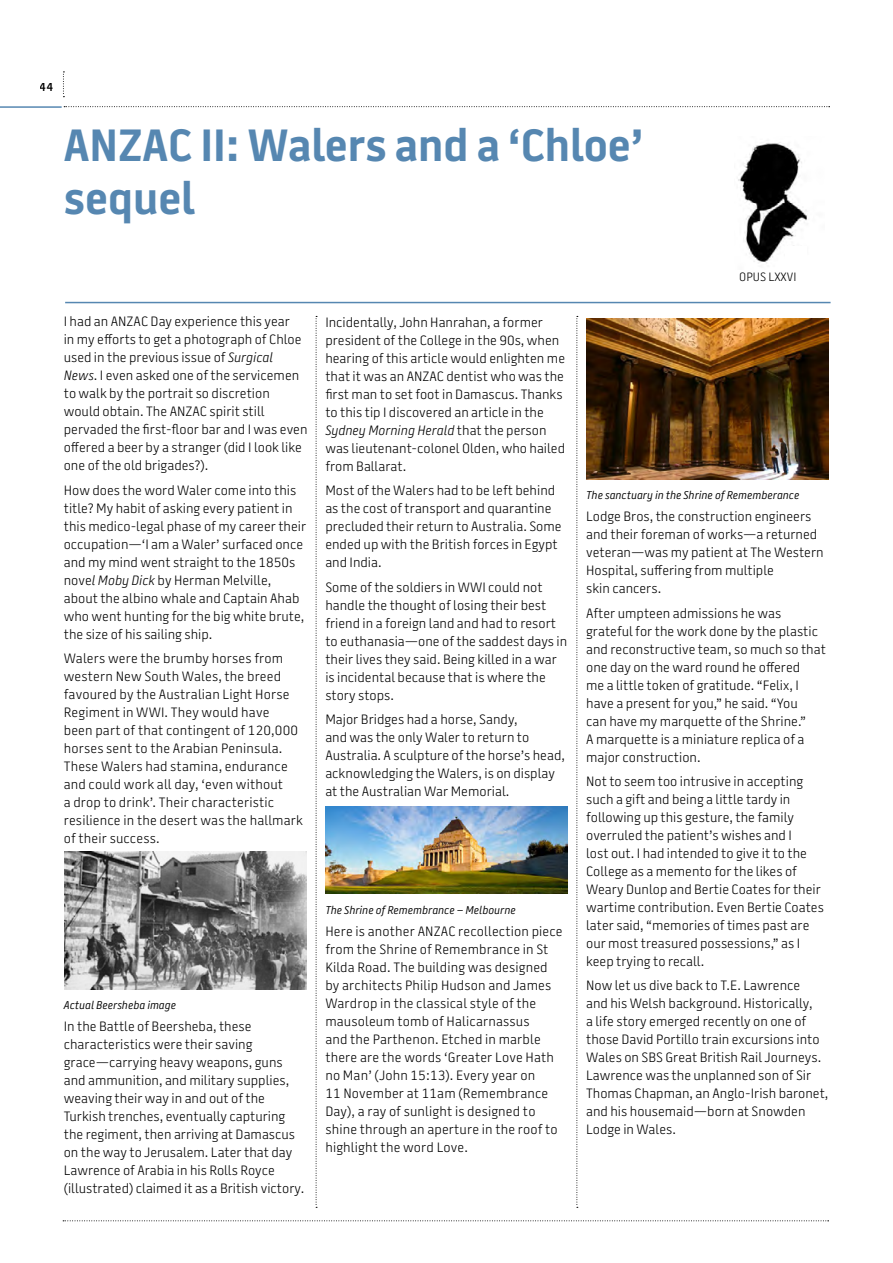
<style>
.page{position:relative;width:893px;height:1263px;background:#fff}
.page>*{position:absolute;margin:0;border:0;box-sizing:border-box;transform-origin:0 0}
.t1{font:700 45px/52.5px "Battersea SANS";color:#5687b1}
.t2{font:300 13.5px/18px "Battersea SANS";color:#000}
.t3{font:300 12px "Battersea SANS";color:#000}
.t4{font:600 12px "Battersea SANS";color:#000}
.t5{font:italic 11.25px "Battersea SANS";color:#000}
.s1{font-style:italic}
</style>
<div class="page">
<svg style="left:576px;top:316px;width:2px;height:892px"></svg>
<svg style="left:316px;top:316px;width:1px;height:892px"></svg>
<img style="left:738px;top:142px;width:69px;height:122px">
<div style="left:785px;top:246px;width:21px;height:24px;background:#fff"></div>
<hr style="left:65px;top:302px;width:766px;height:1px;background:#5687b1">
<img style="left:64px;top:851px;width:242px;height:138px">
<img style="left:326px;top:807px;width:242px;height:87px">
<img style="left:586px;top:319px;width:242px;height:160px">
<svg style="left:64px;top:106px;width:766px;height:1px"></svg>
<svg style="left:63px;top:1220px;width:766px;height:1px"></svg>
<hr style="left:0;top:106px;width:62px;height:2px;background:#5687b1">
<svg style="left:63px;top:72px;width:1px;height:25px"></svg>
<p class="t4" style="left:40px;top:79px;width:15px">44</p>
<h1 class="t1" style="left:64px;top:121px;width:581px">ANZAC II: Walers and a ‘Chloe’ sequel</h1>
<p class="t2" style="left:64px;top:313px;width:245px">I had an ANZAC Day experience this year<br>in my efforts to get a photograph of Chloe used in the previous issue of <span class="s1">Surgical News</span>. I even asked one of the servicemen to walk by the portrait so discretion would obtain. The ANZAC spirit still pervaded the first-floor bar and I was even offered a beer by a stranger (did I look like one of the old brigades?).</p>
<p class="t2" style="left:64px;top:481px;width:244px">How does the word Waler come into this title? My habit of asking every patient in this medico-legal phase of my career their occupation—‘I am a Waler’ surfaced once and my mind went straight to the 1850s nove<span class="s1">l Moby Dick</span> by Herman Melville, about the albino whale and Captain Ahab who went hunting for the big white brute, the size of his sailing ship.</p>
<p class="t2" style="left:64px;top:649px;width:241px">Walers were the brumby horses from western New South Wales, the breed favoured by the Australian Light Horse Regiment in WWI. They would have<br>been part of that contingent of 120,000 horses sent to the Arabian Peninsula.<br>These Walers had stamina, endurance and could work all day, ‘even without<br>a drop to drink’. Their characteristic resilience in the desert was the hallmark of their success.</p>
<p class="t2" style="left:325px;top:313px;width:241px">Incidentally, John Hanrahan, a former president of the College in the 90s, when hearing of this article would enlighten me that it was an ANZAC dentist who was the first man to set foot in Damascus. Thanks to this tip I discovered an article in the <span class="s1">Sydney Morning Herald</span> that the person was lieutenant-colonel Olden, who hailed from Ballarat.</p>
<p class="t2" style="left:325px;top:482px;width:238px">Most of the Walers had to be left behind as the cost of transport and quarantine precluded their return to Australia. Some ended up with the British forces in Egypt and India.</p>
<p class="t2" style="left:325px;top:578px;width:243px">Some of the soldiers in WWI could not handle the thought of losing their best friend in a foreign land and had to resort to euthanasia—one of the saddest days in their lives they said. Being killed in a war is incidental because that is where the story stops.</p>
<p class="t2" style="left:325px;top:710px;width:241px">Major Bridges had a horse, Sandy,<br>and was the only Waler to return to Australia. A sculpture of the horse’s head, acknowledging the Walers, is on display at the Australian War Memorial.</p>
<p class="t5" style="left:64px;top:998px;width:114px">Actual Beersheba image</p>
<p class="t2" style="left:64px;top:1018px;width:242px">In the Battle of Beersheba, these characteristics were their saving grace—carrying heavy weapons, guns and ammunition, and military supplies, weaving their way in and out of the Turkish trenches, eventually capturing the regiment, then arriving at Damascus on the way to Jerusalem. Later that day Lawrence of Arabia in his Rolls Royce (illustrated) claimed it as a British victory.</p>
<p class="t5" style="left:325px;top:902px;width:192px">The Shrine of Remembrance – Melbourne</p>
<p class="t2" style="left:325px;top:922px;width:239px">Here is another ANZAC recollection piece from the Shrine of Remembrance in St Kilda Road. The building was designed by architects Philip Hudson and James Wardrop in the classical style of the mausoleum tomb of Halicarnassus<br>and the Parthenon. Etched in marble there are the words ‘Greater Love Hath no Man’ (John 15:13). Every year on<br>11 November at 11am (Remembrance Day), a ray of sunlight is designed to shine through an aperture in the roof to highlight the word Love.</p>
<p class="t3" style="left:739px;top:269px;width:59px">OPUS LXXVI</p>
<p class="t5" style="left:586px;top:487px;width:215px">The sanctuary in the Shrine of Rememberance</p>
<p class="t2" style="left:586px;top:508px;width:239px">Lodge Bros, the construction engineers and their foreman of works—a returned veteran—was my patient at The Western Hospital, suffering from multiple<br>skin cancers.</p>
<p class="t2" style="left:586px;top:604px;width:241px">After umpteen admissions he was grateful for the work done by the plastic and reconstructive team, so much so that one day on the ward round he offered<br>me a little token of gratitude. “Felix, I have a present for you,” he said. “You<br>can have my marquette of the Shrine.”<br>A marquette is a miniature replica of a major construction.</p>
<p class="t2" style="left:586px;top:772px;width:239px">Not to seem too intrusive in accepting such a gift and being a little tardy in following up this gesture, the family overruled the patient’s wishes and I<br>lost out. I had intended to give it to the College as a memento for the likes of Weary Dunlop and Bertie Coates for their wartime contribution. Even Bertie Coates later said, “memories of times past are our most treasured possessions,” as I keep trying to recall.</p>
<p class="t2" style="left:586px;top:977px;width:244px">Now let us dive back to T.E. Lawrence<br>and his Welsh background. Historically,<br>a life story emerged recently on one of those David Portillo train excursions into Wales on SBS Great British Rail Journeys.<br>Lawrence was the unplanned son of Sir Thomas Chapman, an Anglo-Irish baronet, and his housemaid—born at Snowden Lodge in Wales.</p>
</div>
